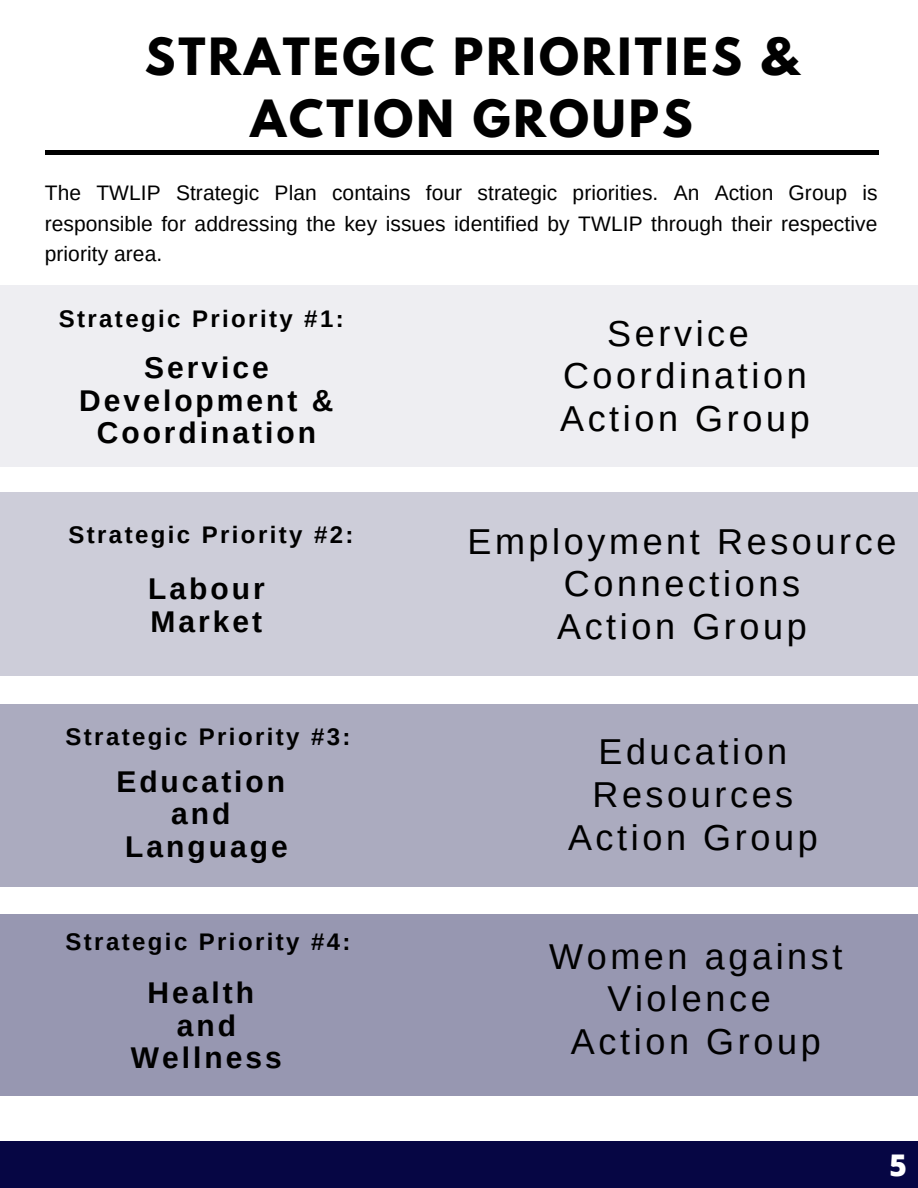
<style>
.page{position:relative;width:918px;height:1188px;background:#fff}
.page>*{position:absolute;margin:0;border:0;box-sizing:border-box;transform-origin:0 0}
.t1{font:700 45.45px/61.8px "League Spartan";letter-spacing:.065em;color:#000;text-align:center}
.t2{font:36px/42.8px "Arimo";letter-spacing:.1em;color:#000;text-align:center}
.t3{font:700 30px/32.7px "Arimo";letter-spacing:.1em;color:#000;text-align:center}
.t4{font:800 29.85px "Open Sans";color:#fff}
.t5{font:700 24px "Arimo";letter-spacing:.1em;color:#000}
.t6{font:21px/30.3px "Arimo";letter-spacing:.005em;color:#000;text-align:justify}
</style>
<div class="page">
<hr style="left:45px;top:151px;width:833px;height:3px;background:#000">
<div style="left:0;top:1142px;width:918px;height:46px;background:#060644"></div>
<div style="left:0;top:493px;width:918px;height:182px;background:#cdcdd9"></div>
<div style="left:0;top:705px;width:918px;height:181px;background:#ababbf"></div>
<div style="left:0;top:915px;width:918px;height:181px;background:#9797b1"></div>
<div style="left:0;top:285px;width:918px;height:181px;background:#eeeef2"></div>
<h1 class="t1" style="left:145px;top:25px;width:655px">STRATEGIC PRIORITIES &amp;<br>ACTION GROUPS</h1>
<p class="t6" style="left:45px;top:178px;width:834px">The TWLIP Strategic Plan contains four strategic priorities. An Action Group is responsible for addressing the key issues identified by TWLIP through their respective priority area.</p>
<p class="t5" style="left:59px;top:303px;width:287px">Strategic Priority #1:</p>
<h3 class="t3" style="left:79px;top:352px;width:256px">Service<br>Development &amp;<br>Coordination</h3>
<p class="t5" style="left:68px;top:518px;width:287px">Strategic Priority #2:</p>
<h3 class="t3" style="left:148px;top:573px;width:118px;text-align:left">Labour<br>Market</h3>
<p class="t5" style="left:65px;top:720px;width:287px">Strategic Priority #3:</p>
<h3 class="t3" style="left:116px;top:766px;width:173px">Education and<br>Language</h3>
<p class="t5" style="left:65px;top:926px;width:287px">Strategic Priority #4:</p>
<h3 class="t3" style="left:131px;top:977px;width:152px">Health and<br>Wellness</h3>
<h2 class="t2" style="left:560px;top:312px;width:251px">Service<br>Coordination<br>Action Group</h2>
<h2 class="t2" style="left:467px;top:520px;width:430px">Employment Resource<br>Connections<br>Action Group</h2>
<h2 class="t2" style="left:568px;top:730px;width:251px">Education<br>Resources<br>Action Group</h2>
<h2 class="t2" style="left:549px;top:935px;width:295px">Women against<br>Violence<br>Action Group</h2>
<h3 class="t4" style="left:890px;top:1143px;width:19px">5</h3>
</div>
